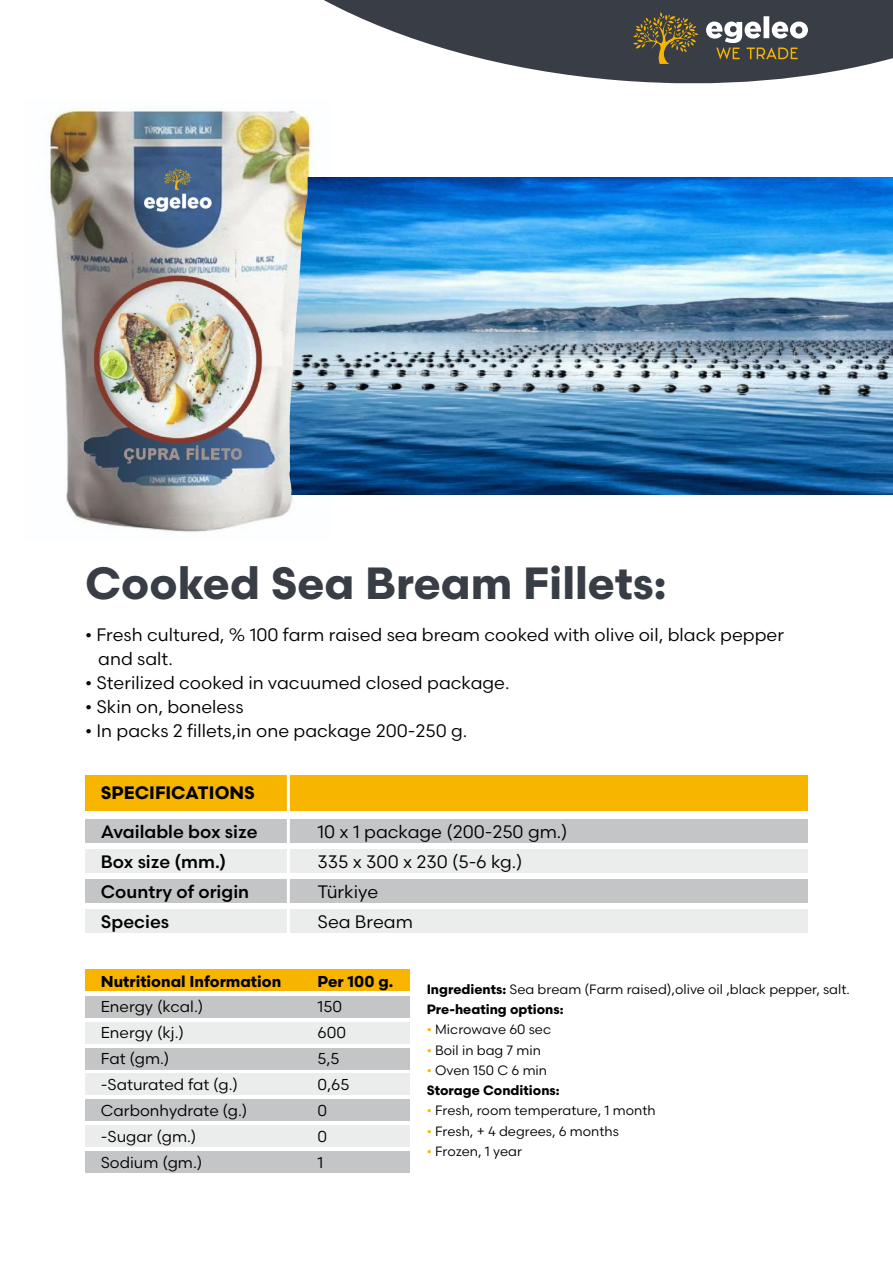
<style>
.page{position:relative;width:893px;height:1263px;background:#fff}
.page>*{position:absolute;margin:0;border:0;box-sizing:border-box;transform-origin:0 0}
.t1{font:700 45px "Scandia";color:#393e46}
.t2{font:18px/24px "Scandia";color:#000}
.t3{font:500 18px "Scandia";color:#000}
.t4{font:700 18px "Scandia";color:#000}
.t5{font:15.75px "Scandia";color:#000}
.t6{font:700 15.75px "Scandia";color:#000}
.t7{font:13.5px/20.2px "Scandia";color:#000}
.t8{font:700 13.5px/20.2px "Scandia";color:#000}
.s1{font-weight:700}
.s2{color:#f8b500}
.s3{font-weight:400;color:#f8b500}
.s4{font-weight:400}
</style>
<div class="page">
<img style="left:49px;top:107px;width:293px;height:425px">
<img style="left:308px;top:178px;width:585px;height:317px">
<svg style="left:324px;top:0;width:569px;height:84px;fill:#393e46"></svg>
<svg style="left:633px;top:12px;width:65px;height:52px"></svg>
<svg style="left:706px;top:16px;width:102px;height:43px"></svg>
<div style="left:85px;top:775px;width:723px;height:36px;background:#f8b500"></div>
<div style="left:85px;top:819px;width:723px;height:24px;background:#c3c5c7"></div>
<div style="left:85px;top:849px;width:723px;height:24px;background:#ebecec"></div>
<div style="left:85px;top:879px;width:723px;height:24px;background:#c3c5c7"></div>
<div style="left:85px;top:909px;width:723px;height:24px;background:#ebecec"></div>
<hr style="left:287px;top:771px;width:3px;height:173px;background:#fff">
<div style="left:85px;top:969px;width:325px;height:22px;background:#f8b500"></div>
<div style="left:85px;top:996px;width:325px;height:21px;background:#c3c5c7"></div>
<div style="left:85px;top:1022px;width:325px;height:21px;background:#ebecec"></div>
<div style="left:85px;top:1048px;width:325px;height:21px;background:#c3c5c7"></div>
<div style="left:85px;top:1074px;width:325px;height:21px;background:#ebecec"></div>
<div style="left:85px;top:1099px;width:325px;height:22px;background:#c3c5c7"></div>
<div style="left:85px;top:1125px;width:325px;height:22px;background:#ebecec"></div>
<div style="left:85px;top:1151px;width:325px;height:22px;background:#c3c5c7"></div>
<img style="left:146px;top:121px;width:162px;height:408px">
<h1 class="t1" style="left:85px;top:555px;width:583px">Cooked Sea Bream Fillets:</h1>
<p class="t2" style="left:98px;top:623px;width:687px;text-indent:-13px">• Fresh cultured, % 100 farm raised sea bream cooked with olive oil, black pepper and salt.</p>
<p class="t2" style="left:85px;top:671px;width:426px">• Sterilized cooked in vacuumed closed package.</p>
<p class="t2" style="left:85px;top:695px;width:160px">• Skin on, boneless</p>
<p class="t2" style="left:85px;top:719px;width:384px">• In packs 2 fillets,in one package 200-250 g.</p>
<p class="t4" style="left:101px;top:781px;width:156px">SPECIFICATIONS</p>
<p class="t3" style="left:101px;top:820px;width:158px">Available box size</p>
<p class="t2" style="left:318px;top:819px;width:251px">10 x 1 package (200-250 gm.)</p>
<p class="t3" style="left:101px;top:850px;width:127px">Box size (mm.)</p>
<p class="t2" style="left:317px;top:849px;width:206px">335 x 300 x 230 (5-6 kg.)</p>
<p class="t3" style="left:101px;top:880px;width:150px">Country of origin</p>
<p class="t2" style="left:318px;top:879px;width:62px">Türkiye</p>
<p class="t3" style="left:101px;top:910px;width:70px">Species</p>
<p class="t2" style="left:318px;top:909px;width:97px">Sea Bream</p>
<p class="t6" style="left:101px;top:971px;width:182px">Nutritional Information</p>
<p class="t6" style="left:318px;top:971px;width:77px">Per 100 g.</p>
<p class="t5" style="left:101px;top:997px;width:104px">Energy (kcal.)</p>
<p class="t5" style="left:318px;top:997px;width:26px">150</p>
<p class="t5" style="left:101px;top:1022px;width:85px">Energy (kj.)</p>
<p class="t5" style="left:318px;top:1022px;width:30px">600</p>
<p class="t5" style="left:101px;top:1048px;width:70px">Fat (gm.)</p>
<p class="t5" style="left:318px;top:1048px;width:24px">5,5</p>
<p class="t5" style="left:101px;top:1074px;width:139px">-Saturated fat (g.)</p>
<p class="t5" style="left:318px;top:1074px;width:33px">0,65</p>
<p class="t5" style="left:101px;top:1100px;width:148px">Carbonhydrate (g.)</p>
<p class="t5" style="left:318px;top:1100px;width:11px">0</p>
<p class="t5" style="left:101px;top:1126px;width:97px">-Sugar (gm.)</p>
<p class="t5" style="left:318px;top:1126px;width:11px">0</p>
<p class="t5" style="left:101px;top:1152px;width:103px">Sodium (gm.)</p>
<p class="t5" style="left:318px;top:1152px;width:7px">1</p>
<p class="t7" style="left:427px;top:979px;width:425px"><span class="s1">Ingredients:</span> Sea bream (Farm raised),olive oil ,black pepper, salt.<br><span class="s1">Pre-heating options:</span></p>
<p class="t7" style="left:427px;top:1019px;width:126px"><span class="s2">•</span> Microwave 60 sec</p>
<p class="t7" style="left:427px;top:1039px;width:116px"><span class="s2">•</span> Boil in bag 7 min</p>
<p class="t8" style="left:427px;top:1060px;width:134px"><span class="s3">•</span> <span class="s4">Oven 150 C 6 min<br></span>Storage Conditions:</p>
<p class="t7" style="left:427px;top:1100px;width:231px"><span class="s2">•</span> Fresh, room temperature, 1 month</p>
<p class="t7" style="left:427px;top:1120px;width:194px"><span class="s2">•</span> Fresh, + 4 degrees, 6 months</p>
<p class="t7" style="left:427px;top:1141px;width:97px"><span class="s2">•</span> Frozen, 1 year</p>
</div>
